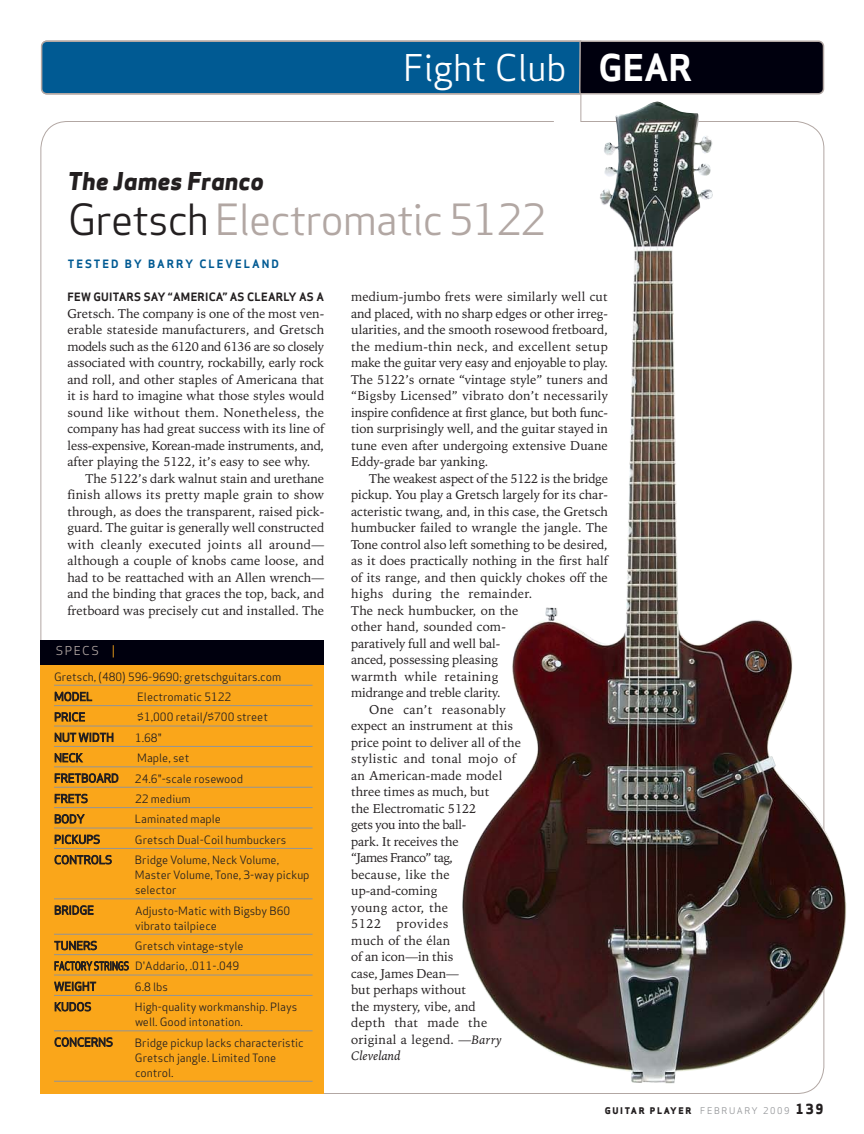
<style>
.page{position:relative;width:864px;height:1134px;background:#fff}
.page>*{position:absolute;margin:0;border:0;box-sizing:border-box;transform-origin:0 0}
.t1{font:42px "Apex Sans Book T";letter-spacing:-.03em;color:#b2a7a3}
.t2{font:36px "Apex Sans Book T";color:#fff}
.t3{font:24px "Apex Sans Extra Bold Italic T";color:#231f20}
.t4{font:12.75px/16.5px "Iowan Old Style BT";color:#231f20;text-align:justify}
.t5{font:12.75px "Iowan Old Style BT";letter-spacing:.03em;color:#231f20}
.t6{font:12.75px "Iowan Old Style BT";letter-spacing:.02em;color:#231f20}
.t7{font:12.75px "Iowan Old Style BT";letter-spacing:-.025em;color:#231f20}
.t8{font:12.75px "Iowan Old Style BT";letter-spacing:-.04em;color:#231f20}
.t9{font:12.75px "Iowan Old Style BT";letter-spacing:.025em;color:#231f20}
.t10{font:12.75px "Iowan Old Style BT";letter-spacing:.045em;color:#231f20}
.t11{font:italic 12.75px "Iowan Old Style BT";color:#231f20}
.t12{font:12px "Apex Sans Book T";letter-spacing:.12em;color:#b2a7a3}
.t13{font:11.25px/15px "Apex Sans Book T";color:#231f20}
.t14{font:11.25px "Apex Sans Bold T";letter-spacing:.025em;color:#231f20}
.t15{font:11.25px "Apex Sans Bold T";letter-spacing:.18em;color:#005a93}
.t16{font:9px "Apex Sans Extra Bold T";letter-spacing:.18em;color:#231f20}
.s1{font-family:"Apex Sans Bold T"}
.s2{color:#231f20}
.s3{color:#faa61a}
.s4{font-style:italic}
.s5{font-family:"Apex Sans Book T";color:#929497}
.s6{font-size:13.5px}
</style>
<div class="page">
<div style="left:580px;top:40px;width:244px;height:54px;background:#00000e"></div>
<div style="left:41px;top:40px;width:539px;height:54px;background:#005a93"></div>
<img style="left:460px;top:101px;width:387px;height:983px">
<div style="left:40px;top:651px;width:284px;height:443px;background:#faa61a"></div>
<div style="left:40px;top:640px;width:284px;height:25px;background:#00000e"></div>
<hr style="left:54px;top:685px;width:259px;height:1px;background:#929497">
<hr style="left:54px;top:705px;width:259px;height:1px;background:#929497">
<hr style="left:54px;top:726px;width:259px;height:1px;background:#929497">
<hr style="left:54px;top:746px;width:259px;height:1px;background:#929497">
<hr style="left:54px;top:767px;width:259px;height:1px;background:#929497">
<hr style="left:54px;top:787px;width:259px;height:1px;background:#929497">
<hr style="left:54px;top:807px;width:259px;height:1px;background:#929497">
<hr style="left:54px;top:828px;width:259px;height:1px;background:#929497">
<hr style="left:54px;top:848px;width:259px;height:1px;background:#929497">
<hr style="left:54px;top:899px;width:259px;height:1px;background:#929497">
<hr style="left:54px;top:934px;width:259px;height:1px;background:#929497">
<hr style="left:54px;top:954px;width:259px;height:1px;background:#929497">
<hr style="left:54px;top:975px;width:259px;height:1px;background:#929497">
<hr style="left:54px;top:995px;width:259px;height:1px;background:#929497">
<hr style="left:54px;top:1031px;width:259px;height:1px;background:#929497">
<hr style="left:54px;top:1081px;width:259px;height:1px;background:#929497">
<h2 class="t2" style="left:403px;top:54px;width:291px">Fight Club <span class="s1">GEAR</span></h2>
<h3 class="t3" style="left:68px;top:173px;width:198px">The James Franco</h3>
<h1 class="t1" style="left:68px;top:204px;width:480px"><span class="s2">Gretsch</span> Electromatic 5122</h1>
<p class="t15" style="left:68px;top:260px;width:213px">TESTED BY BARRY CLEVELAND</p>
<p class="t14" style="left:68px;top:293px;width:258px">FEW GUITARS SAY “AMERICA” AS CLEARLY AS A</p>
<p class="t4" style="left:68px;top:306px;width:258px">Gretsch. The company is one of the most ven&shy;erable stateside manufacturers, and Gretsch models such as the 6120 and 6136 are so closely associated with country, rockabilly, early rock and roll, and other staples of Americana that it is hard to imagine what those styles would sound like without them. Nonetheless, the company has had great success with its line of less-expensive, Korean-made instruments, and, after playing the 5122, it’s easy to see why.</p>
<p class="t4" style="left:68px;top:471px;width:258px;text-indent:18px">The 5122’s dark walnut stain and urethane finish allows its pretty maple grain to show through, as does the transparent, raised pick&shy;guard. The guitar is generally well constructed with cleanly executed joints all around— although a couple of knobs came loose, and had to be reattached with an Allen wrench— and the binding that graces the top, back, and fretboard was precisely cut and installed. The</p>
<p class="t12" style="left:56px;top:646px;width:61px">SPECS <span class="s3">|</span></p>
<p class="t13" style="left:54px;top:668px;width:229px;line-height:20.2px">Gretsch, (480) 596-9690; gretschguitars.com<br>MODEL</p>
<p class="t13" style="left:137px;top:691px;width:96px">Electromatic 5122</p>
<p class="t13" style="left:54px;top:711px;width:33px">PRICE</p>
<p class="t13" style="left:137px;top:711px;width:132px">$1,000 retail/$700 street</p>
<p class="t13" style="left:54px;top:731px;width:61px">NUT WIDTH</p>
<p class="t13" style="left:135px;top:731px;width:28px">1.68"</p>
<p class="t13" style="left:54px;top:752px;width:30px">NECK</p>
<p class="t13" style="left:137px;top:752px;width:54px">Maple, set</p>
<p class="t13" style="left:54px;top:772px;width:66px">FRETBOARD</p>
<p class="t13" style="left:135px;top:772px;width:110px">24.6"-scale rosewood</p>
<p class="t13" style="left:54px;top:792px;width:35px">FRETS</p>
<p class="t13" style="left:135px;top:793px;width:57px">22 medium</p>
<p class="t13" style="left:54px;top:813px;width:32px">BODY</p>
<p class="t13" style="left:135px;top:813px;width:88px">Laminated maple</p>
<p class="t13" style="left:54px;top:833px;width:48px">PICKUPS</p>
<p class="t13" style="left:135px;top:833px;width:153px">Gretsch Dual-Coil humbuckers</p>
<p class="t13" style="left:54px;top:854px;width:59px">CONTROLS</p>
<p class="t13" style="left:135px;top:854px;width:176px">Bridge Volume, Neck Volume,<br>Master Volume, Tone, 3-way pickup selector</p>
<p class="t13" style="left:54px;top:904px;width:41px">BRIDGE</p>
<p class="t13" style="left:135px;top:904px;width:157px">Adjusto-Matic with Bigsby B60 vibrato tailpiece</p>
<p class="t13" style="left:54px;top:939px;width:45px">TUNERS</p>
<p class="t13" style="left:54px;top:937px;width:191px;line-height:20.2px;text-indent:81px">Gretsch vintage-style<br>FACTORY STRINGS D'Addario, .011-.049<br>WEIGHT</p>
<p class="t13" style="left:135px;top:980px;width:35px">6.8 lbs</p>
<p class="t13" style="left:54px;top:1001px;width:39px">KUDOS</p>
<p class="t13" style="left:135px;top:1001px;width:164px">High-quality workmanship. Plays well. Good intonation.</p>
<p class="t13" style="left:54px;top:1036px;width:60px">CONCERNS</p>
<p class="t13" style="left:135px;top:1036px;width:170px">Bridge pickup lacks characteristic<br>Gretsch jangle. Limited Tone control.</p>
<p class="t4" style="left:351px;top:290px;width:258px">medium-jumbo frets were similarly well cut and placed, with no sharp edges or other irreg&shy;ularities, and the smooth rosewood fretboard, the medium-thin neck, and excellent setup make the guitar very easy and enjoyable to play.<br>The 5122’s ornate “vintage style” tuners and “Bigsby Licensed” vibrato don’t necessarily inspire confidence at first glance, but both func&shy;tion surprisingly well, and the guitar stayed in tune even after undergoing extensive Duane Eddy-grade bar yanking.</p>
<p class="t4" style="left:369px;top:471px;width:240px">The weakest aspect of the 5122 is the bridge</p>
<p class="t4" style="left:351px;top:488px;width:258px">pickup. You play a Gretsch largely for its char-</p>
<p class="t4" style="left:351px;top:504px;width:258px">acteristic twang, and, in this case, the Gretsch</p>
<p class="t4" style="left:351px;top:521px;width:258px">humbucker failed to wrangle the jangle. The</p>
<p class="t4" style="left:351px;top:537px;width:258px">Tone control also left something to be desired,</p>
<p class="t4" style="left:351px;top:554px;width:258px">as it does practically nothing in the first half</p>
<p class="t4" style="left:351px;top:570px;width:258px">of its range, and then quickly chokes off the</p>
<p class="t5" style="left:351px;top:589px;width:183px">highs during the remainder.</p>
<p class="t4" style="left:351px;top:603px;width:169px">The neck humbucker, on the</p>
<p class="t4" style="left:351px;top:620px;width:156px">other hand, sounded com-</p>
<p class="t4" style="left:351px;top:636px;width:150px">paratively full and well bal-</p>
<p class="t4" style="left:351px;top:653px;width:148px">anced, possessing pleasing</p>
<p class="t5" style="left:351px;top:671px;width:149px">warmth while retaining</p>
<p class="t4" style="left:351px;top:686px;width:151px">midrange and treble clarity.</p>
<p class="t5" style="left:369px;top:704px;width:138px">One can’t reasonably</p>
<p class="t4" style="left:351px;top:719px;width:164px">expect an instrument at this</p>
<p class="t4" style="left:351px;top:735px;width:171px">price point to deliver all of the</p>
<p class="t5" style="left:351px;top:754px;width:166px">stylistic and tonal mojo of</p>
<p class="t4" style="left:351px;top:768px;width:153px">an American-made model</p>
<p class="t4" style="left:351px;top:785px;width:140px">three times as much, but</p>
<p class="t4" style="left:351px;top:801px;width:127px">the Electromatic 5122</p>
<p class="t7" style="left:351px;top:820px;width:117px">gets you into the ball-</p>
<p class="t4" style="left:351px;top:834px;width:109px">park. It receives the</p>
<p class="t8" style="left:351px;top:853px;width:103px">“James Franco” tag,</p>
<p class="t6" style="left:351px;top:869px;width:100px">because, like the</p>
<p class="t4" style="left:351px;top:884px;width:88px">up-and-coming</p>
<p class="t9" style="left:351px;top:902px;width:98px">young actor, the</p>
<p class="t10" style="left:351px;top:919px;width:99px">5122 provides</p>
<p class="t4" style="left:351px;top:933px;width:101px">much of the élan</p>
<p class="t4" style="left:351px;top:950px;width:104px">of an icon—in this</p>
<p class="t4" style="left:351px;top:966px;width:109px">case, James Dean—</p>
<p class="t4" style="left:351px;top:983px;width:116px">but perhaps without</p>
<p class="t4" style="left:351px;top:999px;width:126px">the mystery, vibe, and</p>
<p class="t5" style="left:351px;top:1018px;width:138px">depth that made the</p>
<p class="t6" style="left:351px;top:1034px;width:152px">original a legend. —<span class="s4">Barry</span></p>
<p class="t11" style="left:351px;top:1051px;width:51px">Cleveland</p>
<p class="t16" style="left:605px;top:1107px;width:220px">GUITAR PLAYER <span class="s5">FEBRUARY 2009</span> <span class="s6">139</span></p>
</div>
